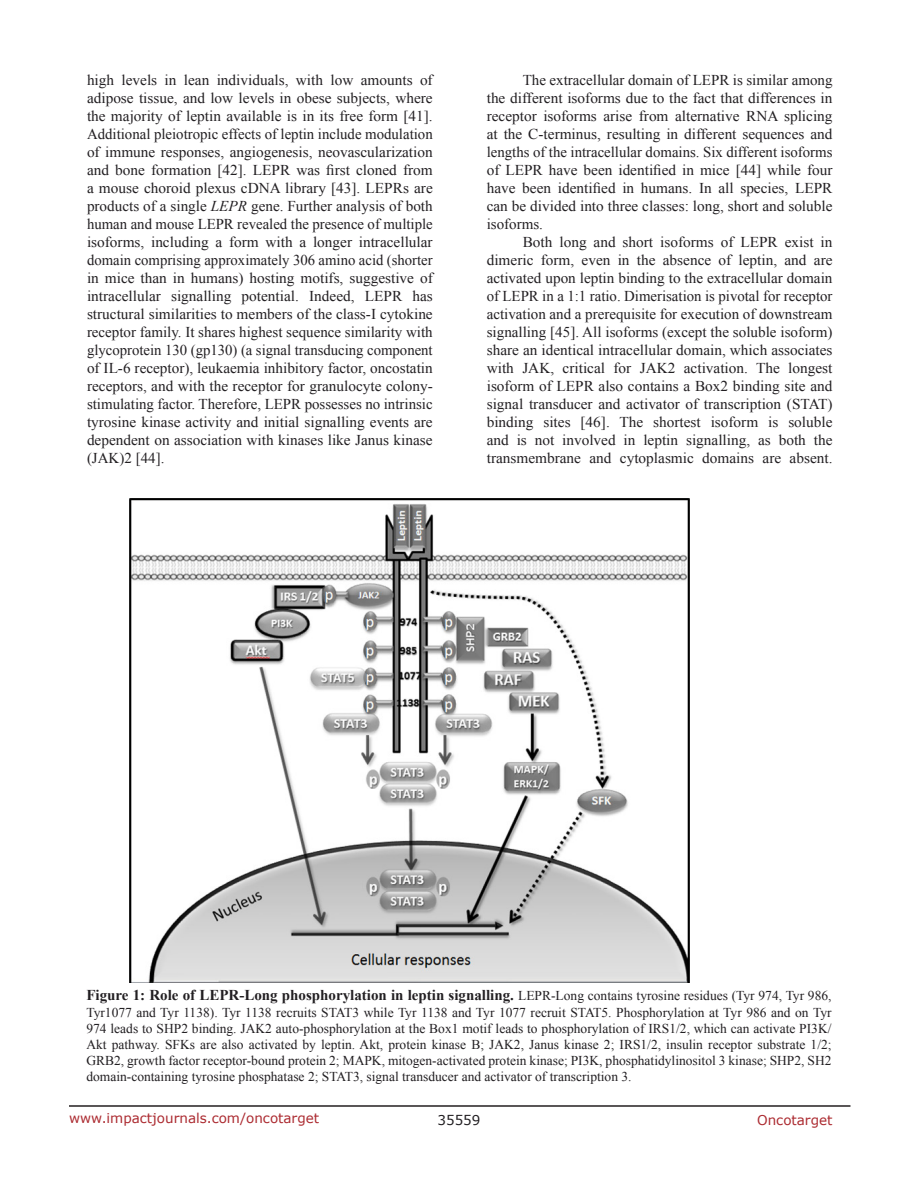
<style>
.page{position:relative;width:918px;height:1188px;background:#fff}
.page>*{position:absolute;margin:0;border:0;box-sizing:border-box;transform-origin:0 0}
.BodyText{font:15px/18px "Times New Roman";color:#221f22;text-align:justify}
.FigureText{font:700 15px "Times New Roman";color:#221f22}
.FigureText-2{font:13.5px/16.2px "Times New Roman";color:#221f22;text-align:justify}
.t1{font:13.5px "Verdana";color:#ac2b31}
.t2{font:13.5px "Verdana";color:#221f22}
.s1{font-style:italic}
.s2{font-weight:400;font-size:13.5px}
</style>
<div class="page">
<hr style="left:69px;top:1105px;width:781px;height:2px;background:#231f20">
<img style="left:129px;top:499px;width:561px;height:484px">
<p class="BodyText" style="left:87px;top:71px;width:347px">high levels in lean individuals, with low amounts of adipose tissue, and low levels in obese subjects, where the majority of leptin available is in its free form [41].<br>Additional pleiotropic effects of leptin include modulation of immune responses, angiogenesis, neovascularization and bone formation [42]. LEPR was first cloned from a mouse choroid plexus cDNA library [43]. LEPRs are products of a single <span class="s1">LEPR</span> gene. Further analysis of both human and mouse LEPR revealed the presence of multiple isoforms, including a form with a longer intracellular domain comprising approximately 306 amino acid (shorter in mice than in humans) hosting motifs, suggestive of intracellular signalling potential. Indeed, LEPR has structural similarities to members of the class-I cytokine receptor family. It shares highest sequence similarity with glycoprotein 130 (gp130) (a signal transducing component of IL-6 receptor), leukaemia inhibitory factor, oncostatin receptors, and with the receptor for granulocyte colony&shy;stimulating factor. Therefore, LEPR possesses no intrinsic tyrosine kinase activity and initial signalling events are dependent on association with kinases like Janus kinase (JAK)2 [44].</p>
<p class="BodyText" style="left:487px;top:71px;width:347px;text-indent:36px">The extracellular domain of LEPR is similar among the different isoforms due to the fact that differences in receptor isoforms arise from alternative RNA splicing at the C-terminus, resulting in different sequences and lengths of the intracellular domains. Six different isoforms of LEPR have been identified in mice [44] while four have been identified in humans. In all species, LEPR can be divided into three classes: long, short and soluble isoforms.</p>
<p class="BodyText" style="left:487px;top:233px;width:347px;text-indent:36px">Both long and short isoforms of LEPR exist in dimeric form, even in the absence of leptin, and are activated upon leptin binding to the extracellular domain of LEPR in a 1:1 ratio. Dimerisation is pivotal for receptor activation and a prerequisite for execution of downstream signalling [45]. All isoforms (except the soluble isoform) share an identical intracellular domain, which associates with JAK, critical for JAK2 activation. The longest isoform of LEPR also contains a Box2 binding site and signal transducer and activator of transcription (STAT) binding sites [46]. The shortest isoform is soluble and is not involved in leptin signalling, as both the transmembrane and cytoplasmic domains are absent.</p>
<p class="FigureText" style="left:86px;top:985px;width:747px">Figure 1: Role of LEPR-Long phosphorylation in leptin signalling. <span class="s2">LEPR-Long contains tyrosine residues (Tyr 974, Tyr 986,</span></p>
<p class="FigureText-2" style="left:86px;top:1004px;width:747px">Tyr1077 and Tyr 1138). Tyr 1138 recruits STAT3 while Tyr 1138 and Tyr 1077 recruit STAT5. Phosphorylation at Tyr 986 and on Tyr 974 leads to SHP2 binding. JAK2 auto-phosphorylation at the Box1 motif leads to phosphorylation of IRS1/2, which can activate PI3K/ Akt pathway. SFKs are also activated by leptin. Akt, protein kinase B; JAK2, Janus kinase 2; IRS1/2, insulin receptor substrate 1/2; GRB2, growth factor receptor-bound protein 2; MAPK, mitogen-activated protein kinase; PI3K, phosphatidylinositol 3 kinase; SHP2, SH2 domain-containing tyrosine phosphatase 2; STAT3, signal transducer and activator of transcription 3.</p>
<p class="t1" style="left:69px;top:1109px;width:252px">www.impactjournals.com/oncotarget</p>
<p class="t2" style="left:438px;top:1111px;width:44px">35559</p>
<p class="t1" style="left:757px;top:1111px;width:77px">Oncotarget</p>
</div>
